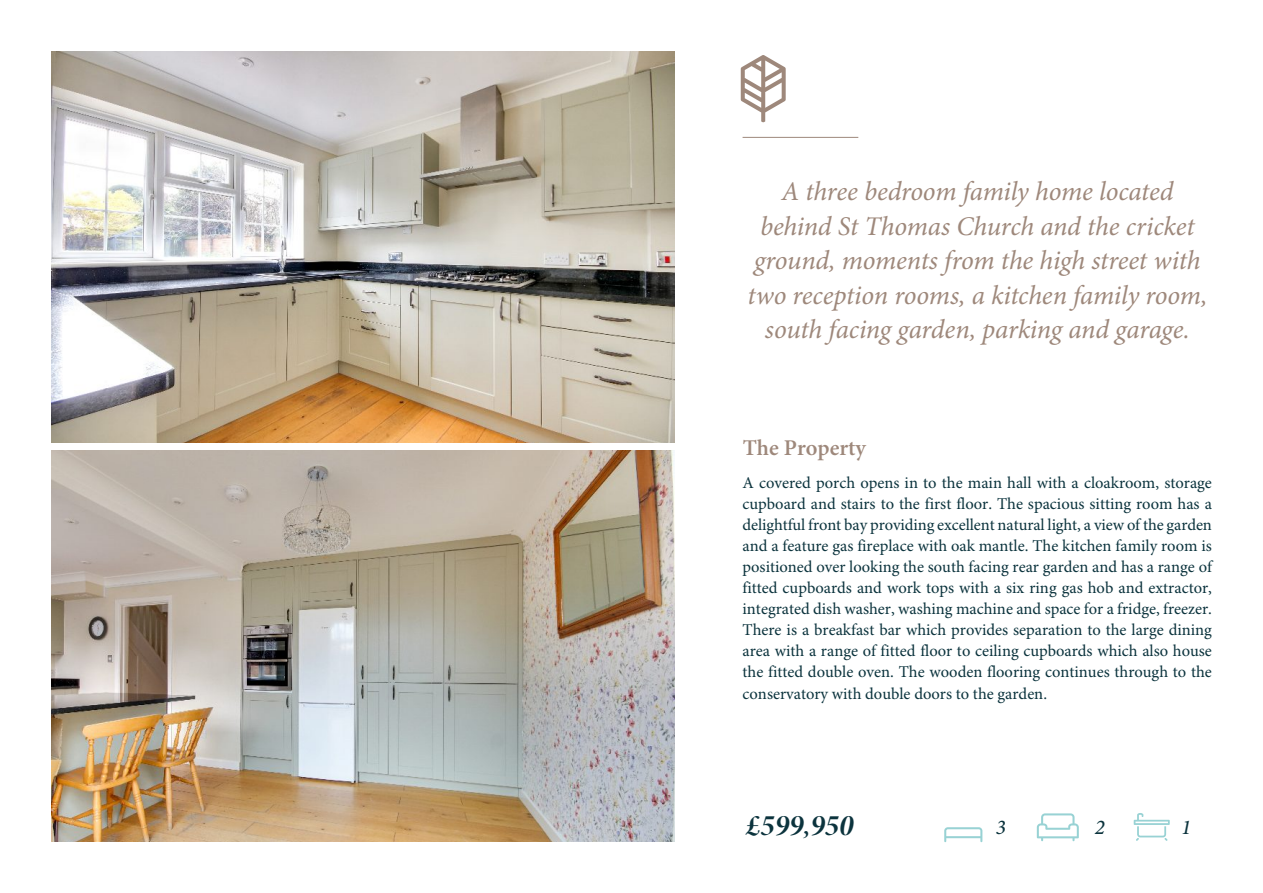
<style>
.page{position:relative;width:1263px;height:893px;background:#fff}
.page>*{position:absolute;margin:0;border:0;box-sizing:border-box;transform-origin:0 0}
.t1{font:30px "Minion Pro Bold It Disp";color:#0b333d}
.t2{font:italic 27px/34.5px "Minion Pro";letter-spacing:-.01em;color:#9e887b;text-align:center}
.t3{font:600 22.5px "Minion Pro";color:#9e887b}
.t4{font:italic 500 21px "Minion Pro";color:#0b333d}
.t5{font:16.5px/21.1px "Minion Pro";color:#0b333d;text-align:justify}
</style>
<div class="page">
<hr style="left:742px;top:137px;width:116px;height:1px;background:#9e887b">
<svg style="left:741px;top:55px;width:45px;height:67px"></svg>
<svg style="left:1134px;top:813px;width:36px;height:28px"></svg>
<svg style="left:1037px;top:813px;width:42px;height:28px"></svg>
<svg style="left:944px;top:827px;width:38px;height:15px"></svg>
<hr style="left:945px;top:836px;width:36px;height:2px;background:#98d2d4">
<img style="left:51px;top:450px;width:624px;height:392px">
<img style="left:51px;top:51px;width:624px;height:392px">
<h2 class="t2" style="left:747px;top:177px;width:462px">A three bedroom family home located behind St Thomas Church and the cricket ground, moments from the high street with two reception rooms, a kitchen family room, south facing garden, parking and garage.</h2>
<h3 class="t3" style="left:743px;top:439px;width:125px">The Property</h3>
<p class="t5" style="left:742px;top:473px;width:471px">A covered porch opens in to the main hall with a cloakroom, storage cupboard and stairs to the first floor. The spacious sitting room has a delightful front bay providing excellent natural light, a view of the garden and a feature gas fireplace with oak mantle. The kitchen family room is positioned over looking the south facing rear garden and has a range of fitted cupboards and work tops with a six ring gas hob and extractor, integrated dish washer, washing machine and space for a fridge, freezer.<br>There is a breakfast bar which provides separation to the large dining area with a range of fitted floor to ceiling cupboards which also house the fitted double oven. The wooden flooring continues through to the conservatory with double doors to the garden.</p>
<h1 class="t1" style="left:746px;top:814px;width:109px">£599,950</h1>
<p class="t4" style="left:996px;top:819px;width:12px">3</p>
<p class="t4" style="left:1095px;top:818px;width:12px">2</p>
<p class="t4" style="left:1181px;top:819px;width:12px">1</p>
</div>
